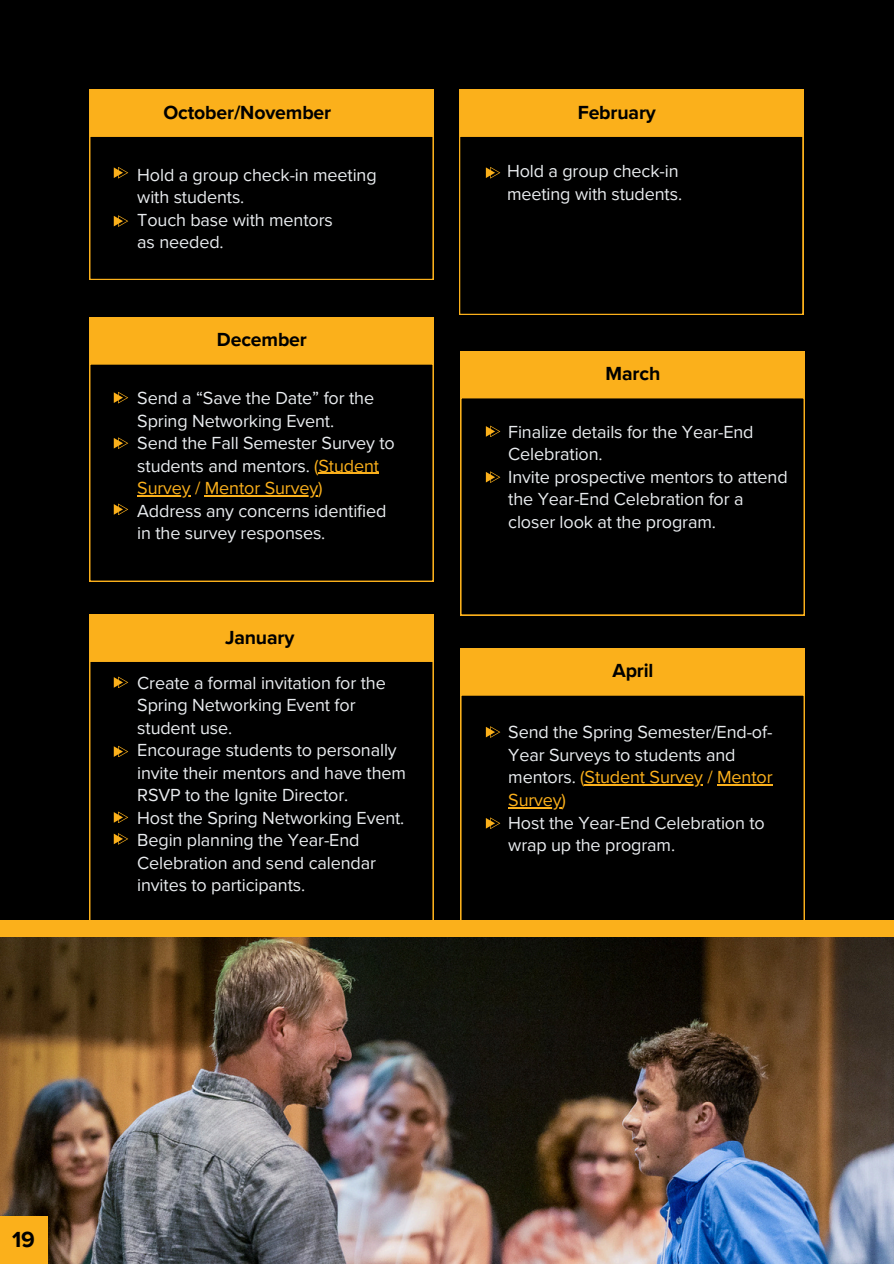
<style>
.page{position:relative;width:894px;height:1264px;background:#fff}
.page>*{position:absolute;margin:0;border:0;box-sizing:border-box;transform-origin:0 0}
.t1{font:700 22.5px "Proxima Nova";color:#000}
.t2{font:700 19.5px "Proxima Nova";letter-spacing:-.01em;color:#000}
.t3{font:18px/22.5px "Proxima Nova";letter-spacing:-.01em;color:#e9ecef}
.t4{font:18px "Proxima Nova";letter-spacing:-.01em;color:#fbb01b}
.s1{color:#fbb01b}
</style>
<div class="page">
<div style="left:0;top:0;width:893px;height:1263px;background:#000"></div>
<svg style="left:89px;top:363px;width:344px;height:218px"></svg>
<svg style="left:460px;top:397px;width:344px;height:218px"></svg>
<svg style="left:460px;top:694px;width:344px;height:226px"></svg>
<img style="left:0;top:936px;width:893px;height:327px">
<svg style="left:89px;top:661px;width:344px;height:259px"></svg>
<svg style="left:459px;top:136px;width:344px;height:179px"></svg>
<div style="left:89px;top:317px;width:344px;height:46px;background:#fbb01b"></div>
<div style="left:460px;top:351px;width:344px;height:46px;background:#fbb01b"></div>
<div style="left:460px;top:648px;width:344px;height:46px;background:#fbb01b"></div>
<div style="left:89px;top:614px;width:344px;height:47px;background:#fbb01b"></div>
<div style="left:459px;top:89px;width:344px;height:47px;background:#fbb01b"></div>
<svg style="left:89px;top:136px;width:344px;height:144px"></svg>
<div style="left:89px;top:89px;width:344px;height:47px;background:#fbb01b"></div>
<div style="left:0;top:1216px;width:47px;height:47px;background:#fbb01b"></div>
<svg style="left:114px;top:167px;width:14px;height:11px"></svg>
<svg style="left:485px;top:167px;width:15px;height:11px"></svg>
<svg style="left:485px;top:425px;width:15px;height:12px"></svg>
<svg style="left:485px;top:471px;width:15px;height:11px"></svg>
<svg style="left:114px;top:215px;width:14px;height:11px"></svg>
<svg style="left:114px;top:392px;width:14px;height:11px"></svg>
<svg style="left:114px;top:503px;width:14px;height:12px"></svg>
<svg style="left:114px;top:676px;width:14px;height:11px"></svg>
<svg style="left:485px;top:726px;width:15px;height:11px"></svg>
<svg style="left:485px;top:817px;width:15px;height:11px"></svg>
<svg style="left:114px;top:745px;width:14px;height:12px"></svg>
<svg style="left:114px;top:811px;width:14px;height:11px"></svg>
<svg style="left:114px;top:833px;width:14px;height:11px"></svg>
<svg style="left:114px;top:437px;width:14px;height:11px"></svg>
<div style="left:0;top:920px;width:893px;height:16px;background:#fbb01b"></div>
<hr style="left:318px;top:472px;width:61px;height:2px;background:#fbb01b">
<hr style="left:137px;top:495px;width:54px;height:1px;background:#fbb01b">
<hr style="left:205px;top:495px;width:113px;height:1px;background:#fbb01b">
<hr style="left:584px;top:784px;width:118px;height:1px;background:#fbb01b">
<hr style="left:717px;top:784px;width:55px;height:1px;background:#fbb01b">
<hr style="left:508px;top:807px;width:53px;height:1px;background:#fbb01b">
<p class="t2" style="left:163px;top:101px;width:169px">October/November</p>
<h1 class="t3" style="left:137px;top:164px;width:241px">Hold a group check-in meeting with students.</h1>
<p class="t3" style="left:137px;top:209px;width:197px">Touch base with mentors</p>
<p class="t3" style="left:137px;top:231px;width:88px">as needed.</p>
<p class="t2" style="left:217px;top:328px;width:92px">December</p>
<p class="t3" style="left:137px;top:387px;width:238px">Send a “Save the Date” for the<br>Spring Networking Event.</p>
<p class="t3" style="left:137px;top:432px;width:259px">Send the Fall Semester Survey to students and mentors. <span class="s1">(Student</span></p>
<h1 class="t4" style="left:137px;top:477px;width:187px">Survey / Mentor Survey)</h1>
<p class="t3" style="left:137px;top:499px;width:251px">Address any concerns identified in the survey responses.</p>
<p class="t2" style="left:225px;top:625px;width:71px">January</p>
<p class="t3" style="left:137px;top:672px;width:250px">Create a formal invitation for the<br>Spring Networking Event for</p>
<h1 class="t3" style="left:137px;top:717px;width:96px">student use.</h1>
<p class="t3" style="left:137px;top:739px;width:270px">Encourage students to personally invite their mentors and have them<br>RSVP to the Ignite Director.</p>
<p class="t3" style="left:137px;top:807px;width:268px">Host the Spring Networking Event.</p>
<p class="t3" style="left:137px;top:829px;width:240px">Begin planning the Year-End<br>Celebration and send calendar invites to participants.</p>
<p class="t2" style="left:577px;top:101px;width:80px">February</p>
<p class="t3" style="left:507px;top:160px;width:176px">Hold a group check-in meeting with students.</p>
<p class="t2" style="left:605px;top:362px;width:56px">March</p>
<p class="t3" style="left:508px;top:421px;width:247px">Finalize details for the Year-End<br>Celebration.</p>
<p class="t3" style="left:508px;top:466px;width:281px">Invite prospective mentors to attend the Year-End Celebration for a closer look at the program.</p>
<p class="t2" style="left:612px;top:659px;width:42px">April</p>
<p class="t3" style="left:508px;top:721px;width:266px">Send the Spring Semester/End-of-<br>Year Surveys to students and mentors. <span class="s1">(Student Survey / Mentor</span></p>
<p class="t3" style="left:508px;top:789px;width:258px"><span class="s1">Survey)<br></span>Host the Year-End Celebration to wrap up the program.</p>
<p class="t1" style="left:12px;top:1225px;width:24px">19</p>
</div>
